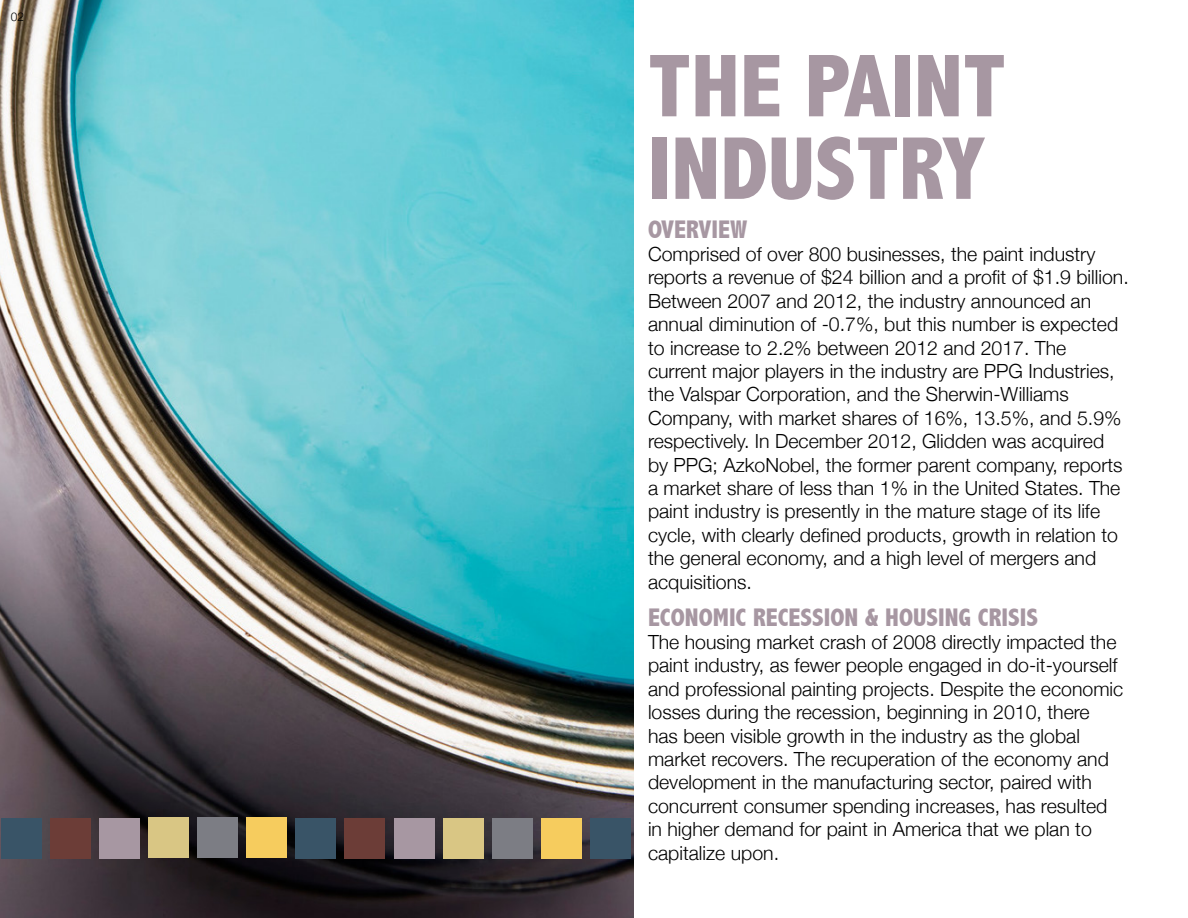
<style>
.page{position:relative;width:1188px;height:918px;background:#fff}
.page>*{position:absolute;margin:0;border:0;box-sizing:border-box;transform-origin:0 0}
.t1{font:800 condensed 90px/82.5px "Abadi";color:#a797a2}
.t2{font:800 condensed 25.5px "Abadi";color:#a797a2}
.t3{font:300 19.5px/23.4px "Helvetica Neue";color:#000}
.t4{font:300 12px "Helvetica Neue";color:#000}
</style>
<div class="page">
<img style="left:0;top:0;width:634px;height:918px">
<div style="left:295px;top:818px;width:41px;height:40px;background:#395467"></div>
<div style="left:344px;top:819px;width:41px;height:40px;background:#6c3d37"></div>
<div style="left:394px;top:819px;width:40px;height:40px;background:#a797a2"></div>
<div style="left:443px;top:818px;width:41px;height:40px;background:#d9c684"></div>
<div style="left:492px;top:818px;width:41px;height:40px;background:#7c7d84"></div>
<div style="left:541px;top:818px;width:41px;height:40px;background:#f6cc5e"></div>
<div style="left:590px;top:818px;width:41px;height:40px;background:#395467"></div>
<div style="left:50px;top:818px;width:41px;height:40px;background:#6c3d37"></div>
<div style="left:99px;top:818px;width:41px;height:40px;background:#a797a2"></div>
<div style="left:148px;top:818px;width:41px;height:40px;background:#d9c684"></div>
<div style="left:197px;top:818px;width:41px;height:40px;background:#7c7d84"></div>
<div style="left:246px;top:818px;width:41px;height:40px;background:#f6cc5e"></div>
<div style="left:1px;top:819px;width:41px;height:40px;background:#395467"></div>
<p class="t4" style="left:11px;top:7px;width:15px">02</p>
<h1 class="t1" style="left:648px;top:45px;width:360px">THE PAINT<br>INDUSTRY</h1>
<h2 class="t2" style="left:648px;top:215px;width:101px">OVERVIEW</h2>
<p class="t3" style="left:648px;top:241px;width:482px">Comprised of over 800 businesses, the paint industry reports a revenue of $24 billion and a profit of $1.9 billion.<br>Between 2007 and 2012, the industry announced an annual diminution of -0.7%, but this number is expected to increase to 2.2% between 2012 and 2017. The current major players in the industry are PPG Industries, the Valspar Corporation, and the Sherwin-Williams Company, with market shares of 16%, 13.5%, and 5.9% respectively. In December 2012, Glidden was acquired by PPG; AzkoNobel, the former parent company, reports a market share of less than 1% in the United States. The paint industry is presently in the mature stage of its life cycle, with clearly defined products, growth in relation to the general economy, and a high level of mergers and acquisitions.</p>
<h2 class="t2" style="left:648px;top:603px;width:392px">ECONOMIC RECESSION &amp; HOUSING CRISIS</h2>
<p class="t3" style="left:648px;top:629px;width:477px">The housing market crash of 2008 directly impacted the paint industry, as fewer people engaged in do-it-yourself and professional painting projects. Despite the economic losses during the recession, beginning in 2010, there has been visible growth in the industry as the global market recovers. The recuperation of the economy and development in the manufacturing sector, paired with concurrent consumer spending increases, has resulted in higher demand for paint in America that we plan to capitalize upon.</p>
</div>
